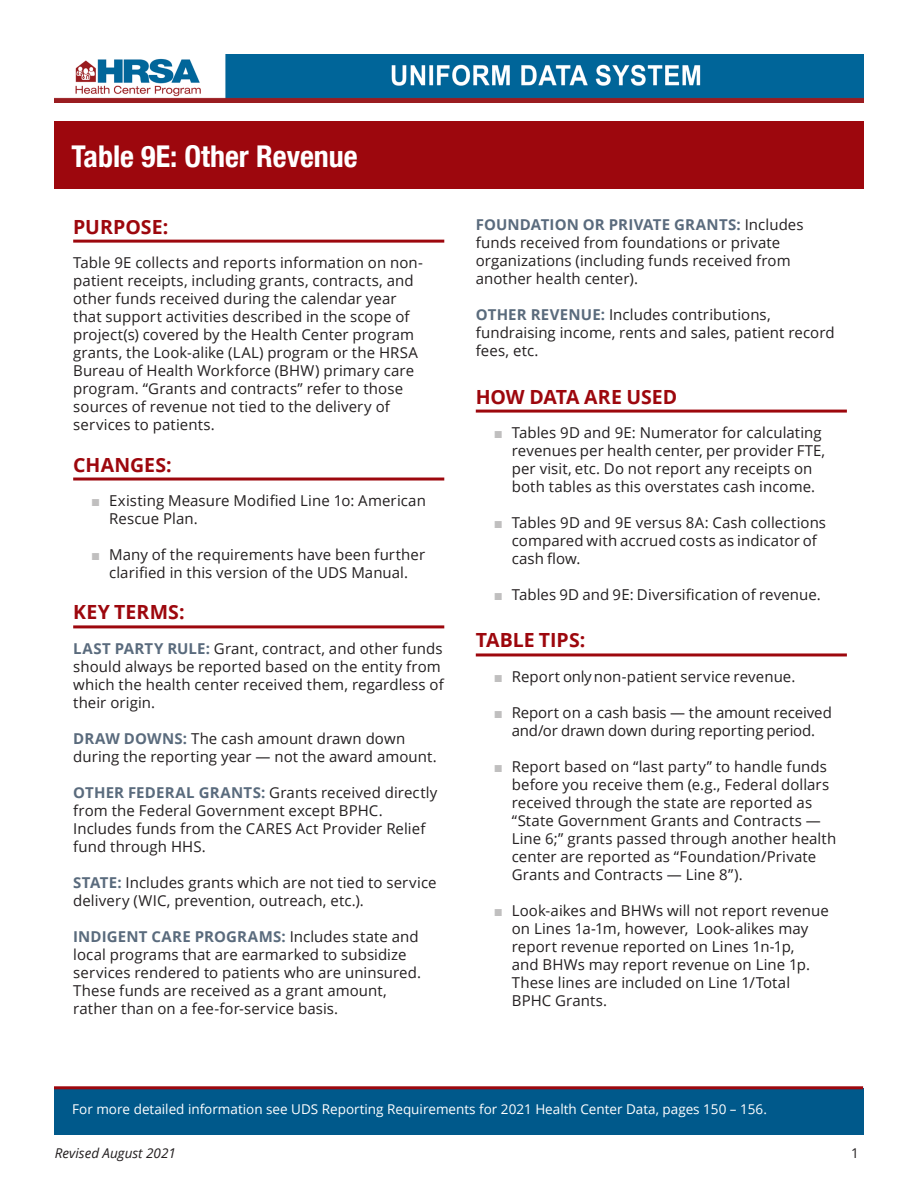
<style>
.page{position:relative;width:918px;height:1188px;background:#fff}
.page>*{position:absolute;margin:0;border:0;box-sizing:border-box;transform-origin:0 0}
.t1{font:700 condensed 30px "Helvetica Neue LT Com";color:#fff}
.t2{font:700 19.5px "Open Sans";color:#9d070d}
.t3{font:15px/18px "Open Sans";letter-spacing:.005em;color:#231f20}
.t4{font:13.5px "Open Sans";color:#fff}
.t5{font:italic 13.5px "Open Sans";color:#231f20}
.t6{font:13.5px "Open Sans";color:#231f20}
.s1{font-family:"Arial";color:#c0bfbf}
.s2{font-weight:700;color:#5a6b7d}
.s3{font-weight:700;color:#5a6b7c}
</style>
<div class="page">
<div style="left:54px;top:1088px;width:809px;height:47px;background:#00598b"></div>
<div style="left:54px;top:122px;width:810px;height:67px;background:#9d070d"></div>
<img style="left:54px;top:54px;width:809px;height:48px">
<hr style="left:54px;top:1086px;width:809px;height:3px;background:#9d070d">
<hr style="left:73px;top:240px;width:371px;height:3px;background:#9d070d">
<hr style="left:73px;top:478px;width:371px;height:3px;background:#9d070d">
<hr style="left:73px;top:625px;width:371px;height:3px;background:#9d070d">
<hr style="left:476px;top:410px;width:371px;height:3px;background:#9d070d">
<hr style="left:476px;top:653px;width:371px;height:3px;background:#9d070d">
<h1 class="t1" style="left:71px;top:138px;width:288px">Table 9E: Other Revenue</h1>
<h2 class="t2" style="left:73px;top:213px;width:97px">PURPOSE:</h2>
<p class="t3" style="left:73px;top:253px;width:351px">Table 9E collects and reports information on non&shy;patient receipts, including grants, contracts, and other funds received during the calendar year that support activities described in the scope of project(s) covered by the Health Center program grants, the Look-alike (LAL) program or the HRSA Bureau of Health Workforce (BHW) primary care program. “Grants and contracts” refer to those sources of revenue not tied to the delivery of services to patients.</p>
<h2 class="t2" style="left:73px;top:451px;width:100px">CHANGES:</h2>
<p class="t3" style="left:109px;top:491px;width:318px;text-indent:-18px"><span class="s1">■</span> Existing Measure Modified Line 1o: American<br>Rescue Plan.</p>
<p class="t3" style="left:91px;top:545px;width:336px;text-align:center"><span class="s1">■</span> Many of the requirements have been further clarified in this version of the UDS Manual.</p>
<h2 class="t2" style="left:73px;top:599px;width:113px">KEY TERMS:</h2>
<p class="t3" style="left:73px;top:639px;width:372px"><span class="s2">LAST PARTY RULE:</span> Grant, contract, and other funds should always be reported based on the entity from which the health center received them, regardless of their origin.</p>
<p class="t3" style="left:73px;top:729px;width:365px"><span class="s2">DRAW DOWNS:</span> The cash amount drawn down during the reporting year — not the award amount.</p>
<p class="t3" style="left:73px;top:783px;width:366px"><span class="s2">OTHER FEDERAL GRANTS:</span> Grants received directly from the Federal Government except BPHC.<br>Includes funds from the CARES Act Provider Relief fund through HHS.</p>
<p class="t3" style="left:73px;top:873px;width:365px"><span class="s2">STATE:</span> Includes grants which are not tied to service delivery (WIC, prevention, outreach, etc.).</p>
<p class="t3" style="left:73px;top:927px;width:349px"><span class="s2">INDIGENT CARE PROGRAMS:</span> Includes state and local programs that are earmarked to subsidize services rendered to patients who are uninsured.<br>These funds are received as a grant amount, rather than on a fee-for-service basis.</p>
<p class="t3" style="left:476px;top:215px;width:329px"><span class="s2">FOUNDATION OR PRIVATE GRANTS:</span> Includes funds received from foundations or private organizations (including funds received from another health center).</p>
<p class="t3" style="left:476px;top:305px;width:360px"><span class="s3">OTHER REVENUE:</span> Includes contributions, fundraising income, rents and sales, patient record fees, etc.</p>
<h2 class="t2" style="left:476px;top:383px;width:203px">HOW DATA ARE USED</h2>
<p class="t3" style="left:512px;top:423px;width:315px;text-indent:-18px"><span class="s1">■</span> Tables 9D and 9E: Numerator for calculating revenues per health center, per provider FTE, per visit, etc. Do not report any receipts on both tables as this overstates cash income.</p>
<p class="t3" style="left:512px;top:513px;width:316px;text-indent:-18px"><span class="s1">■</span> Tables 9D and 9E versus 8A: Cash collections compared with accrued costs as indicator of cash flow.</p>
<p class="t3" style="left:494px;top:585px;width:329px"><span class="s1">■</span> Tables 9D and 9E: Diversification of revenue.</p>
<h2 class="t2" style="left:476px;top:627px;width:111px">TABLE TIPS:</h2>
<p class="t3" style="left:494px;top:667px;width:303px"><span class="s1">■</span> Report only non-patient service revenue.</p>
<p class="t3" style="left:494px;top:703px;width:340px;text-align:center"><span class="s1">■</span> Report on a cash basis — the amount received and/or drawn down during reporting period.</p>
<p class="t3" style="left:512px;top:757px;width:326px;text-indent:-18px"><span class="s1">■</span> Report based on “last party” to handle funds before you receive them (e.g., Federal dollars received through the state are reported as “State Government Grants and Contracts — Line 6;” grants passed through another health center are reported as “Foundation/Private Grants and Contracts — Line 8”).</p>
<p class="t3" style="left:512px;top:901px;width:319px;text-indent:-18px"><span class="s1">■</span> Look-aikes and BHWs will not report revenue on Lines 1a-1m, however, Look-alikes may report revenue reported on Lines 1n-1p,<br>and BHWs may report revenue on Line 1p.<br>These lines are included on Line 1/Total BPHC Grants.</p>
<p class="t4" style="left:72px;top:1100px;width:696px">For more detailed information see UDS Reporting Requirements for 2021 Health Center Data, pages 150 – 156.</p>
<p class="t5" style="left:55px;top:1144px;width:122px">Revised August 2021</p>
<p class="t6" style="left:851px;top:1144px;width:9px">1</p>
</div>
